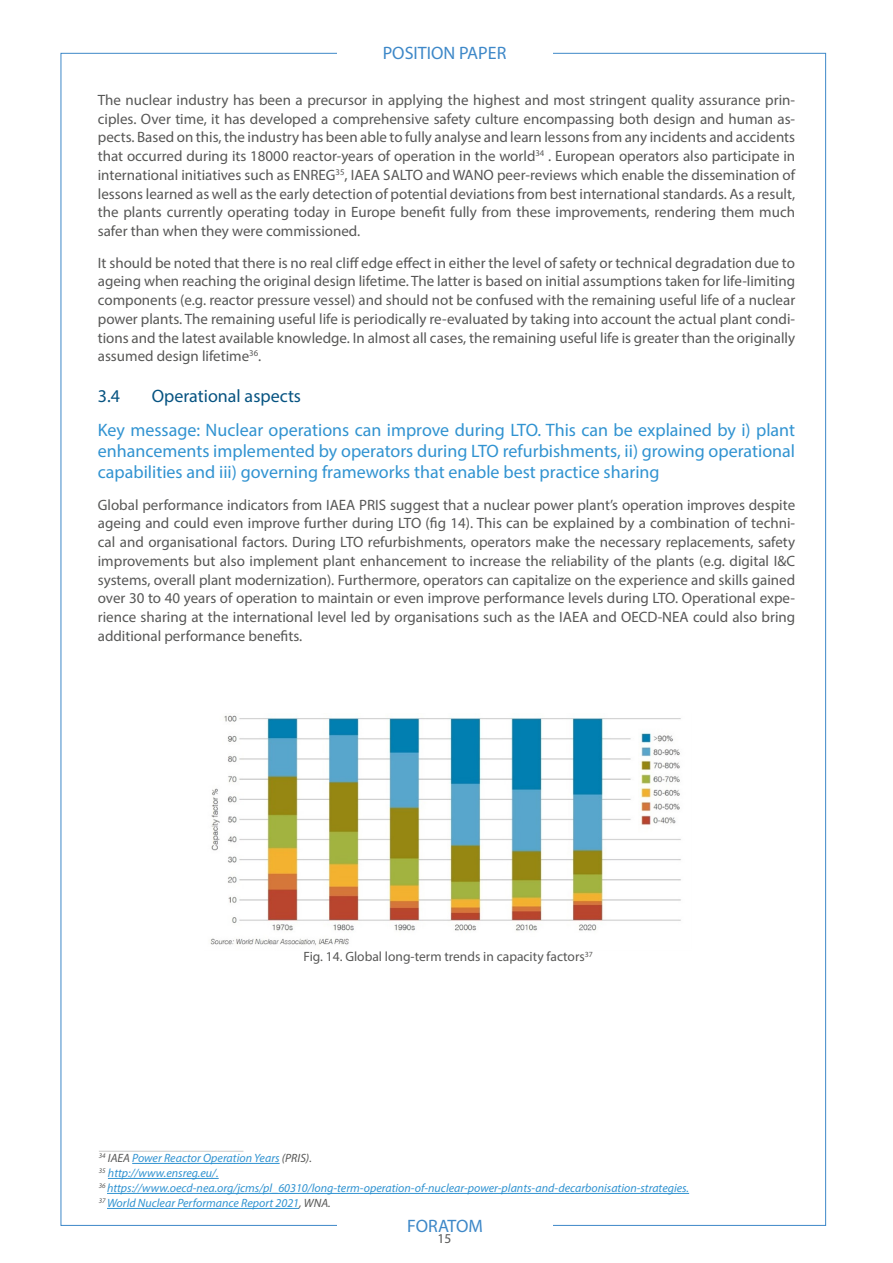
<style>
.page{position:relative;width:893px;height:1263px;background:#fff}
.page>*{position:absolute;margin:0;border:0;box-sizing:border-box;transform-origin:0 0}
.PP_text{font:18px/21px "Myriad Pro";color:#3193d1;text-align:justify}
.PP_text-2{font:18px "Myriad Pro";color:#065381}
.t1{font:18px "Myriad Pro";color:#3e88c8}
.PP_text-3{font:15px/18.8px "Myriad Pro";color:#575756;text-align:justify}
.t2{font:13.5px "Myriad Pro";color:#575756}
.Footnotes2{font:italic 12px/15px "Myriad Pro";color:#3193d1}
.s1{color:#575756}
</style>
<div class="page">
<hr style="left:99px;top:1151px;width:144px;height:1px;background:#c7c7c6">
<hr style="left:132px;top:1163px;width:148px;height:1px;background:#3193d1">
<hr style="left:108px;top:1178px;width:111px;height:1px;background:#3193d1">
<hr style="left:107px;top:1193px;width:582px;height:1px;background:#3193d1">
<hr style="left:107px;top:1208px;width:192px;height:1px;background:#3193d1">
<img style="left:210px;top:715px;width:471px;height:231px">
<p class="t1" style="left:383px;top:42px;width:125px">POSITION PAPER</p>
<p class="PP_text-3" style="left:98px;top:90px;width:699px">The nuclear industry has been a precursor in applying the highest and most stringent quality assurance prin&shy;ciples. Over time, it has developed a comprehensive safety culture encompassing both design and human as&shy;pects. Based on this, the industry has been able to fully analyse and learn lessons from any incidents and accidents that occurred during its 18000 reactor-years of operation in the world<sup>34</sup> . European operators also participate in international initiatives such as ENREG<sup>35</sup>, IAEA SALTO and WANO peer-reviews which enable the dissemination of lessons learned as well as the early detection of potential deviations from best international standards. As a result, the plants currently operating today in Europe benefit fully from these improvements, rendering them much safer than when they were commissioned.</p>
<p class="PP_text-3" style="left:98px;top:253px;width:699px">It should be noted that there is no real cliff edge effect in either the level of safety or technical degradation due to ageing when reaching the original design lifetime. The latter is based on initial assumptions taken for life-limiting components (e.g. reactor pressure vessel) and should not be confused with the remaining useful life of a nuclear power plants. The remaining useful life is periodically re-evaluated by taking into account the actual plant condi&shy;tions and the latest available knowledge. In almost all cases, the remaining useful life is greater than the originally assumed design lifetime<sup>36</sup>.</p>
<p class="PP_text-2" style="left:98px;top:385px;width:24px">3.4</p>
<p class="PP_text-2" style="left:152px;top:385px;width:151px">Operational aspects</p>
<p class="PP_text" style="left:98px;top:419px;width:699px">Key message: Nuclear operations can improve during LTO. This can be explained by i) plant enhancements implemented by operators during LTO refurbishments, ii) growing operational capabilities and iii) governing frameworks that enable best practice sharing</p>
<p class="PP_text-3" style="left:98px;top:495px;width:699px">Global performance indicators from IAEA PRIS suggest that a nuclear power plant’s operation improves despite ageing and could even improve further during LTO (fig 14). This can be explained by a combination of techni&shy;cal and organisational factors. During LTO refurbishments, operators make the necessary replacements, safety improvements but also implement plant enhancement to increase the reliability of the plants (e.g. digital I&amp;C systems, overall plant modernization). Furthermore, operators can capitalize on the experience and skills gained over 30 to 40 years of operation to maintain or even improve performance levels during LTO. Operational expe&shy;rience sharing at the international level led by organisations such as the IAEA and OECD-NEA could also bring additional performance benefits.</p>
<p class="t2" style="left:303px;top:948px;width:291px">Fig. 14. Global long-term trends in capacity factors<sup>37</sup></p>
<p class="Footnotes2" style="left:99px;top:1150px;width:215px"><sup>34</sup> <span class="s1">IAEA</span> Power Reactor Operation Years <span class="s1">(PRIS).</span></p>
<p class="Footnotes2" style="left:99px;top:1165px;width:592px"><sup>35</sup> http://www.ensreg.eu/.<br><sup>36</sup> https://www.oecd-nea.org/jcms/pl_60310/long-term-operation-of-nuclear-power-plants-and-decarbonisation-strategies.</p>
<p class="Footnotes2" style="left:99px;top:1195px;width:233px"><sup>37</sup> World Nuclear Performance Report 2021<span class="s1">, WNA.</span></p>
<p class="t1" style="left:407px;top:1215px;width:77px">FORATOM</p>
<p class="t2" style="left:437px;top:1230px;width:15px">15</p>
</div>
